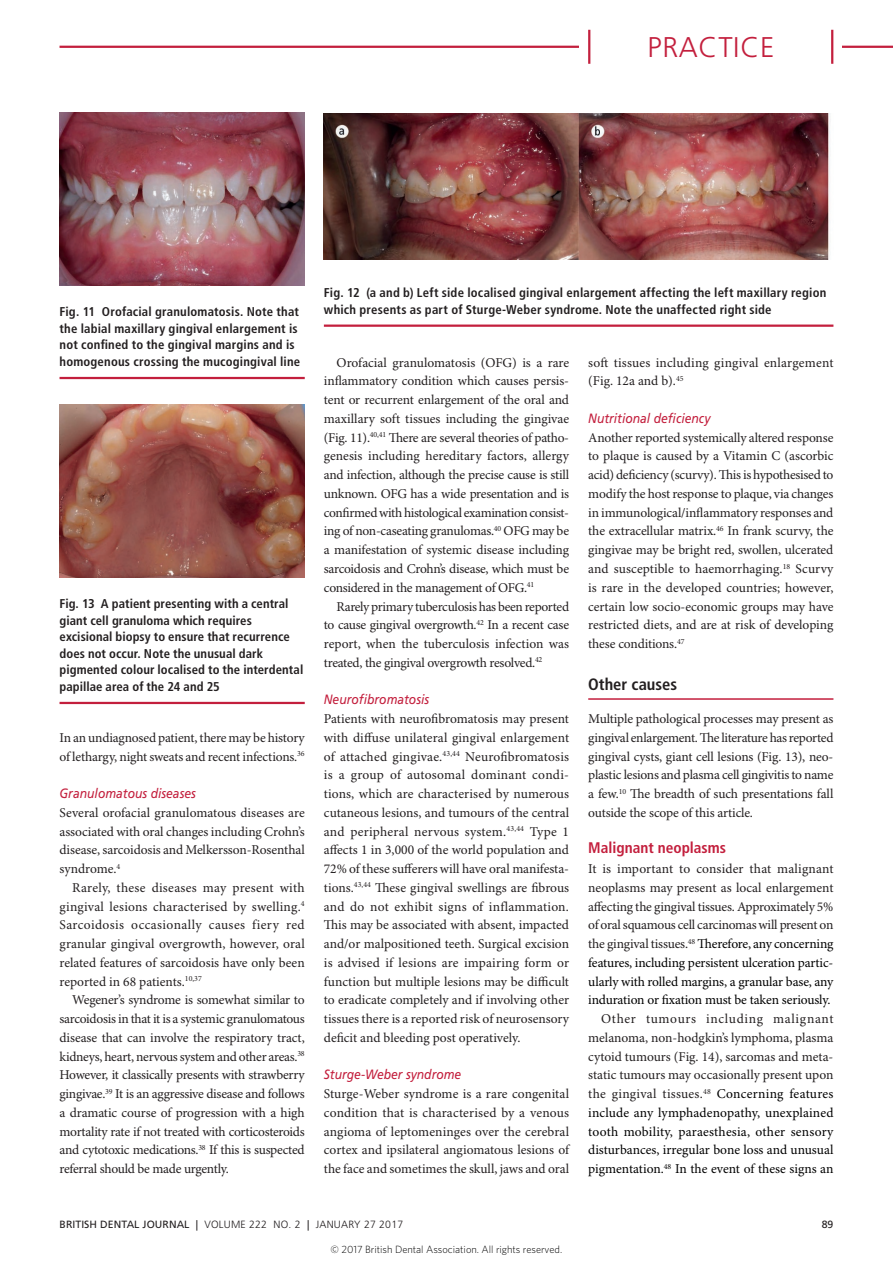
<style>
.page{position:relative;width:893px;height:1263px;background:#fff}
.page>*{position:absolute;margin:0;border:0;box-sizing:border-box;transform-origin:0 0}
.t1{font:28.5px "Frutiger LT Std Light 2";letter-spacing:.025em;color:#c31f3d}
.crosshead_1{font:700 condensed 16.5px "Frutiger LT Std";color:#231f20}
.crosshead_2{font:700 condensed 15.3px "Frutiger LT Std";color:#c31f3d}
.body_fullout{font:13.5px/18.8px "Minion Pro";letter-spacing:-.005em;color:#231f20;text-align:justify}
.body{font:13.5px/18.8px "Minion Pro";letter-spacing:-.015em;color:#231f20;text-align:justify}
.body-2{font:13.5px/18.8px "Minion Pro";letter-spacing:-.005em;color:#000;text-align:justify}
.crosshead_3{font:italic 13.5px "Frutiger LT Std";color:#c31f3d;scale:.9 1}
.body_fullout-2{font:13.5px/18.8px "Minion Pro";letter-spacing:.015em;color:#231f20}
.table_fig_caption{font:700 condensed 12.75px/16.5px "Frutiger LT Std";letter-spacing:.01em;color:#231f20}
.t2{font:300 10.5px "Frutiger LT Std";letter-spacing:.02em;color:#231f20}
.t3{font:300 10.5px "Whitney";color:#000}
.t4{font:10.5px "Frutiger LT Std";color:#231f20}
.s1{color:#000}
.s2{color:#231f20}
.s3{font-weight:400}
</style>
<div class="page">
<hr style="left:588px;top:698px;width:245px;height:2px;background:#c31f3d">
<hr style="left:324px;top:324px;width:509px;height:3px;background:#c31f3d">
<img style="left:324px;top:113px;width:506px;height:147px">
<hr style="left:60px;top:377px;width:245px;height:2px;background:#c31f3d">
<img style="left:60px;top:112px;width:245px;height:173px">
<hr style="left:60px;top:702px;width:245px;height:2px;background:#c31f3d">
<img style="left:60px;top:404px;width:245px;height:173px">
<hr style="left:60px;top:46px;width:833px;height:2px;background:#c31f3d">
<div style="left:580px;top:30px;width:262px;height:34px;background:#fff"></div>
<hr style="left:831px;top:30px;width:2px;height:34px;background:#c31f3d">
<hr style="left:588px;top:30px;width:2px;height:34px;background:#c31f3d">
<h1 class="t1" style="left:647px;top:31px;width:128px">PRACTICE</h1>
<p class="table_fig_caption" style="left:324px;top:284px;width:504px">Fig. 12 (a and b) Left side localised gingival enlargement affecting the left maxillary region</p>
<p class="table_fig_caption" style="left:60px;top:304px;width:241px">Fig. 11 Orofacial granulomatosis. Note that</p>
<p class="table_fig_caption" style="left:324px;top:301px;width:449px">which presents as part of Sturge-Weber syndrome. Note the unaffected right side</p>
<p class="table_fig_caption" style="left:60px;top:320px;width:242px">the labial maxillary gingival enlargement is not confined to the gingival margins and is homogenous crossing the mucogingival line</p>
<p class="body" style="left:324px;top:354px;width:247px;text-indent:13px">Orofacial granulomatosis (OFG) is a rare inflammatory condition which causes persis&shy;tent or recurrent enlargement of the oral and maxillary soft tissues including the gingivae (Fig. 11).<sup>40,41</sup> There are several theories of patho&shy;genesis including hereditary factors, allergy and infection, although the precise cause is still unknown. OFG has a wide presentation and is confirmed with histological examination consist&shy;ing of non-caseating granulomas.<sup>40</sup> OFG may be a manifestation of systemic disease including sarcoidosis and Crohn’s disease, which must be considered in the management of OFG.<sup>41</sup></p>
<p class="body" style="left:324px;top:597px;width:247px;text-indent:13px">Rarely primary tuberculosis has been reported to cause gingival overgrowth.<sup>42</sup> In a recent case report, when the tuberculosis infection was treated, the gingival overgrowth resolved.<sup>42</sup></p>
<p class="crosshead_3" style="left:324px;top:692px;width:119px">Neurofibromatosis</p>
<p class="body_fullout" style="left:324px;top:710px;width:247px">Patients with neurofibromatosis may present with diffuse unilateral gingival enlargement of attached gingivae.<sup>43,44</sup> Neurofibromatosis is a group of autosomal dominant condi&shy;tions, which are characterised by numerous cutaneous lesions, and tumours of the central and peripheral nervous system.<sup>43,44</sup> Type 1 affects 1 in 3,000 of the world population and 72% of these sufferers will have oral manifesta&shy;tions.<sup>43,44</sup> These gingival swellings are fibrous and do not exhibit signs of inflammation.<br>This may be associated with absent, impacted and/or malpositioned teeth. Surgical excision is advised if lesions are impairing form or function but multiple lesions may be difficult to eradicate completely and if involving other tissues there is a reported risk of neurosensory deficit and bleeding post operatively.</p>
<p class="crosshead_3" style="left:324px;top:1067px;width:154px">Sturge-Weber syndrome</p>
<p class="body_fullout" style="left:324px;top:1085px;width:247px">Sturge-Weber syndrome is a rare congenital condition that is characterised by a venous angioma of leptomeninges over the cerebral cortex and ipsilateral angiomatous lesions of the face and sometimes the skull, jaws and oral</p>
<p class="body_fullout-2" style="left:588px;top:354px;width:247px">soft tissues including gingival enlargement (Fig. 12a and b).<sup>45</sup></p>
<p class="crosshead_3" style="left:588px;top:410px;width:137px">Nutritional deficiency</p>
<p class="body_fullout" style="left:588px;top:429px;width:247px">Another reported systemically altered response to plaque is caused by a Vitamin C (ascorbic acid) deficiency (scurvy). This is hypothesised to modify the host response to plaque, via changes in immunological/inflammatory responses and the extracellular matrix.<sup>46</sup> In frank scurvy, the gingivae may be bright red, swollen, ulcerated and susceptible to haemorrhaging.<sup>18</sup> Scurvy is rare in the developed countries; however, certain low socio-economic groups may have restricted diets, and are at risk of developing these conditions.<sup>47</sup></p>
<p class="crosshead_1" style="left:588px;top:674px;width:90px">Other causes</p>
<p class="body_fullout" style="left:588px;top:710px;width:247px">Multiple pathological processes may present as gingival enlargement. The literature has reported gingival cysts, giant cell lesions (Fig. 13), neo&shy;plastic lesions and plasma cell gingivitis to name a few.<sup>10</sup> The breadth of such presentations fall outside the scope of this article.</p>
<p class="crosshead_2" style="left:588px;top:838px;width:139px">Malignant neoplasms</p>
<p class="body_fullout" style="left:588px;top:860px;width:247px">It is important to consider that malignant neoplasms may present as local enlargement affecting the gingival tissues. Approximately 5% of oral squamous cell carcinomas will present on the gingival tissues.<sup>48</sup> <span class="s1">Therefore, any concerning features, including persistent ulceration partic&shy;ularly with rolled margins, a granular base, any induration or fixation must be taken seriously.</span></p>
<p class="body-2" style="left:588px;top:1010px;width:247px;text-indent:13px"><span class="s2">Other tumours including malignant melanoma, non-hodgkin’s lymphoma, plasma cytoid tumours (Fig. 14), sarcomas and meta&shy;static tumours may occasionally present upon the gingival tissues.</span><sup>48</sup> Concerning features include any lymphadenopathy, unexplained tooth mobility, paraesthesia, other sensory disturbances, irregular bone loss and unusual pigmentation.<sup>48</sup> In the event of these signs an</p>
<p class="table_fig_caption" style="left:60px;top:596px;width:245px">Fig. 13 A patient presenting with a central giant cell granuloma which requires excisional biopsy to ensure that recurrence does not occur. Note the unusual dark pigmented colour localised to the interdental papillae area of the 24 and 25</p>
<p class="body" style="left:60px;top:729px;width:247px">In an undiagnosed patient, there may be history of lethargy, night sweats and recent infections.<sup>36</sup></p>
<p class="crosshead_3" style="left:60px;top:785px;width:153px">Granulomatous diseases</p>
<p class="body_fullout" style="left:60px;top:804px;width:247px">Several orofacial granulomatous diseases are associated with oral changes including Crohn’s disease, sarcoidosis and Melkersson-Rosenthal syndrome.<sup>4</sup></p>
<p class="body" style="left:60px;top:879px;width:247px;text-indent:13px">Rarely, these diseases may present with gingival lesions characterised by swelling.<sup>4<br></sup>Sarcoidosis occasionally causes fiery red granular gingival overgrowth, however, oral related features of sarcoidosis have only been reported in 68 patients.<sup>10,37</sup></p>
<p class="body" style="left:60px;top:991px;width:247px;text-indent:13px">Wegener’s syndrome is somewhat similar to sarcoidosis in that it is a systemic granulomatous disease that can involve the respiratory tract, kidneys, heart, nervous system and other areas.<sup>38<br></sup>However, it classically presents with strawberry gingivae.<sup>39</sup> It is an aggressive disease and follows a dramatic course of progression with a high mortality rate if not treated with corticosteroids and cytotoxic medications.<sup>38</sup> If this is suspected referral should be made urgently.</p>
<p class="t2" style="left:60px;top:1219px;width:345px"><span class="s3">BRITISH DENTAL JOURNAL |</span> VOLUME 222 NO. 2 <span class="s3">|</span> JANUARY 27 2017</p>
<p class="t4" style="left:822px;top:1218px;width:13px">89</p>
<p class="t3" style="left:330px;top:1243px;width:233px">© 2017 British Dental Association. All rights reserved.</p>
</div>
